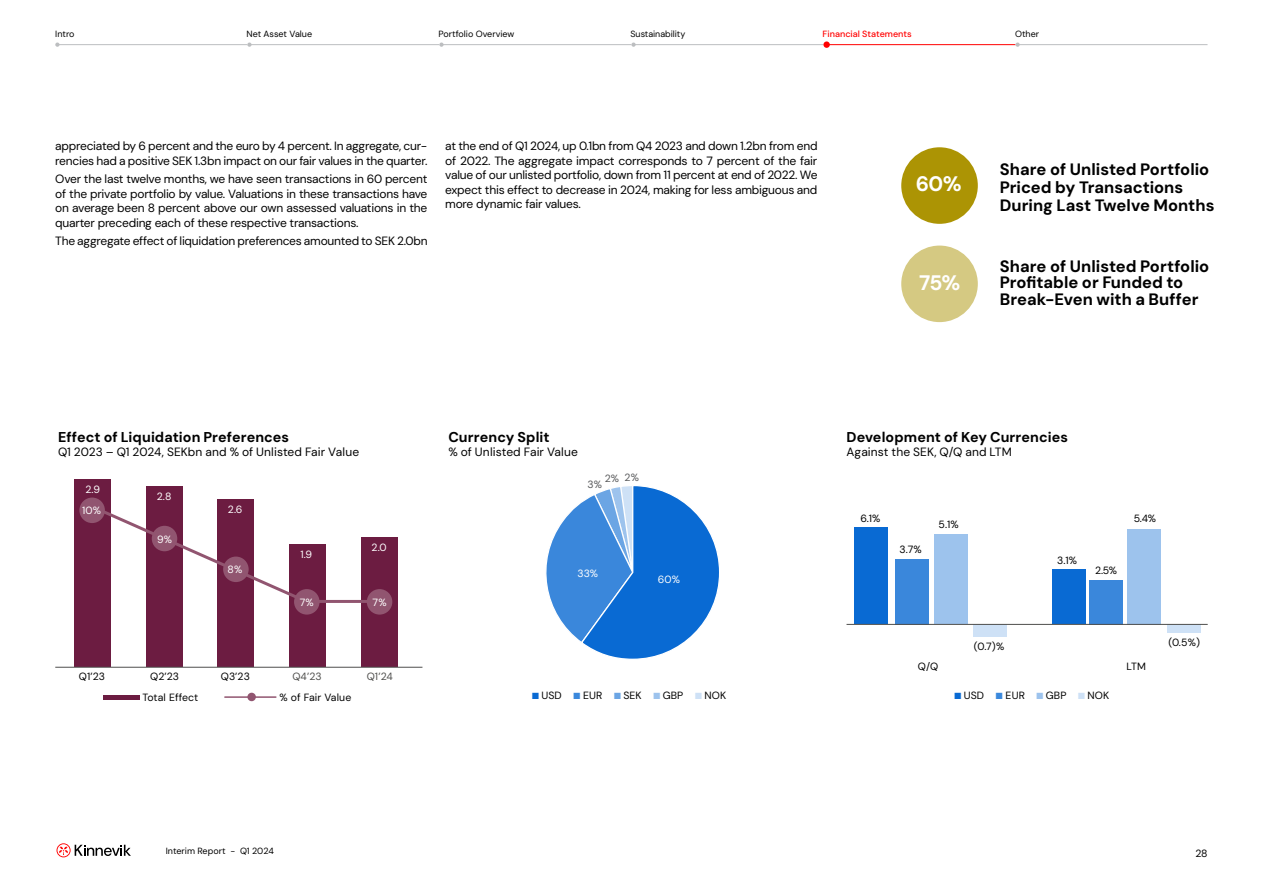
<style>
.page{position:relative;width:1263px;height:893px;background:#fff}
.page>*{position:absolute;margin:0;border:0;box-sizing:border-box;transform-origin:0 0}
.t1{font:700 21px "DM Sans";color:#fff}
.t2{font:700 16.5px/18px "DM Sans";color:#000}
.t3{font:700 14.25px "DM Sans";letter-spacing:.005em;color:#000}
.t4{font:12px/14.4px "DM Sans";letter-spacing:-.02em;color:#000;text-align:justify}
.t5{font:12px "DM Sans";letter-spacing:.01em;color:#000}
.t6{font:12px "DM Sans";letter-spacing:.005em;color:#000}
.t7{font:10.5px "DM Sans";letter-spacing:.01em;color:#000}
.t8{font:10.5px "DM Sans";color:#fff}
.t9{font:10.5px "DM Sans";letter-spacing:.01em;color:#4f4f4d}
.t10{font:10.5px "DM Sans";color:#58595b}
.t11{font:9px "DM Sans";color:#000}
.t12{font:500 9px "DM Sans";color:#f00}
.s1{color:#096ad3}
.s2{color:#3a88dc}
.s3{color:#6ba5e4}
.s4{color:#9dc3ed}
.s5{color:#cee1f6}
</style>
<div class="page">
<svg style="left:57px;top:843px;width:74px;height:14px"></svg>
<hr style="left:57px;top:44px;width:190px;height:1px;background:#bcbec0">
<svg style="left:55px;top:43px;width:5px;height:4px"></svg>
<hr style="left:249px;top:44px;width:190px;height:1px;background:#bcbec0">
<svg style="left:247px;top:43px;width:5px;height:4px"></svg>
<hr style="left:441px;top:44px;width:190px;height:1px;background:#bcbec0">
<svg style="left:439px;top:43px;width:5px;height:4px"></svg>
<hr style="left:633px;top:44px;width:190px;height:1px;background:#bcbec0">
<svg style="left:631px;top:43px;width:5px;height:4px"></svg>
<hr style="left:825px;top:44px;width:190px;height:1px;background:#f00">
<div style="left:823px;top:41px;width:7px;height:7px;background:#f00;border-radius:50%"></div>
<hr style="left:1017px;top:44px;width:190px;height:1px;background:#bcbec0">
<svg style="left:1015px;top:43px;width:5px;height:4px"></svg>
<div style="left:901px;top:147px;width:77px;height:77px;background:#ac9404;border-radius:38px"></div>
<div style="left:901px;top:246px;width:77px;height:76px;background:#d5c982;border-radius:38px"></div>
<div style="left:74px;top:480px;width:37px;height:187px;background:#6c1c41"></div>
<div style="left:146px;top:486px;width:37px;height:181px;background:#6c1c41"></div>
<div style="left:217px;top:499px;width:37px;height:168px;background:#6c1c41"></div>
<div style="left:289px;top:544px;width:36px;height:123px;background:#6c1c41"></div>
<div style="left:361px;top:538px;width:36px;height:129px;background:#6c1c41"></div>
<svg style="left:96px;top:504px;width:284px;height:101px"></svg>
<div style="left:152px;top:526px;width:25px;height:25px;background:#915570;border-radius:50%"></div>
<div style="left:1052px;top:570px;width:33px;height:54px;background:#096ad3"></div>
<div style="left:1089px;top:580px;width:33px;height:44px;background:#3a87db"></div>
<div style="left:1127px;top:529px;width:34px;height:95px;background:#9dc3ed"></div>
<div style="left:854px;top:527px;width:33px;height:97px;background:#096ad3"></div>
<div style="left:895px;top:559px;width:34px;height:65px;background:#3a87db"></div>
<div style="left:934px;top:534px;width:33px;height:90px;background:#9dc3ed"></div>
<div style="left:973px;top:624px;width:33px;height:12px;background:#cee1f6"></div>
<div style="left:1167px;top:624px;width:33px;height:9px;background:#cee1f6"></div>
<hr style="left:846px;top:624px;width:362px;height:1px;background:#4f4f4d">
<hr style="left:104px;top:695px;width:36px;height:4px;background:#6c1c41">
<hr style="left:225px;top:696px;width:51px;height:2px;background:#915570">
<div style="left:247px;top:693px;width:9px;height:8px;background:#915570;border-radius:50%"></div>
<hr style="left:55px;top:667px;width:367px;height:1px;background:#4f4f4d">
<div style="left:79px;top:498px;width:26px;height:25px;background:#915570;border-radius:50%"></div>
<div style="left:223px;top:557px;width:26px;height:25px;background:#915570;border-radius:50%"></div>
<div style="left:294px;top:589px;width:26px;height:26px;background:#915570;border-radius:50%"></div>
<div style="left:367px;top:589px;width:25px;height:26px;background:#915570;border-radius:50%"></div>
<svg style="left:546px;top:486px;width:173px;height:173px"></svg>
<p class="t11" style="left:55px;top:28px;width:21px">Intro</p>
<p class="t11" style="left:247px;top:28px;width:67px">Net Asset Value</p>
<p class="t11" style="left:438px;top:28px;width:77px">Portfolio Overview</p>
<p class="t11" style="left:630px;top:28px;width:56px">Sustainability</p>
<p class="t12" style="left:823px;top:28px;width:91px">Financial Statements</p>
<p class="t11" style="left:1015px;top:28px;width:26px">Other</p>
<p class="t4" style="left:55px;top:139px;width:374px">appreciated by 6 percent and the euro by 4 percent. In aggregate, cur&shy;rencies had a positive SEK 1.3bn impact on our fair values in the quarter.</p>
<p class="t4" style="left:55px;top:172px;width:374px">Over the last twelve months, we have seen transactions in 60 percent of the private portfolio by value. Valuations in these transactions have on average been 8 percent above our own assessed valuations in the quarter preceding each of these respective transactions.</p>
<p class="t4" style="left:55px;top:234px;width:374px">The aggregate effect of liquidation preferences amounted to SEK 2.0bn</p>
<p class="t4" style="left:445px;top:139px;width:374px">at the end of Q1 2024, up 0.1bn from Q4 2023 and down 1.2bn from end of 2022. The aggregate impact corresponds to 7 percent of the fair value of our unlisted portfolio, down from 11 percent at end of 2022. We expect this effect to decrease in 2024, making for less ambiguous and more dynamic fair values.</p>
<h1 class="t1" style="left:916px;top:170px;width:47px">60%</h1>
<h1 class="t1" style="left:919px;top:269px;width:43px">75%</h1>
<h2 class="t2" style="left:1000px;top:160px;width:216px">Share of Unlisted Portfolio<br>Priced by Transactions<br>During Last Twelve Months</h2>
<h2 class="t2" style="left:1000px;top:258px;width:211px;line-height:16.5px">Share of Unlisted Portfolio<br>Profitable or Funded to<br>Break-Even with a Buffer</h2>
<p class="t3" style="left:58px;top:428px;width:233px">Effect of Liquidation Preferences</p>
<p class="t6" style="left:58px;top:444px;width:303px">Q1 2023 – Q1 2024, SEKbn and % of Unlisted Fair Value</p>
<p class="t8" style="left:85px;top:483px;width:16px">2.9</p>
<p class="t8" style="left:82px;top:504px;width:20px">10%</p>
<p class="t8" style="left:157px;top:490px;width:16px">2.8</p>
<p class="t8" style="left:157px;top:532px;width:16px">9%</p>
<p class="t8" style="left:228px;top:502px;width:16px">2.6</p>
<p class="t8" style="left:228px;top:563px;width:16px">8%</p>
<p class="t8" style="left:300px;top:547px;width:13px">1.9</p>
<p class="t8" style="left:372px;top:541px;width:17px">2.0</p>
<p class="t8" style="left:300px;top:596px;width:15px">7%</p>
<p class="t8" style="left:373px;top:596px;width:15px">7%</p>
<p class="t7" style="left:79px;top:670px;width:28px">Q1’23</p>
<p class="t7" style="left:150px;top:670px;width:31px">Q2’23</p>
<p class="t7" style="left:221px;top:670px;width:31px">Q3’23</p>
<p class="t9" style="left:292px;top:670px;width:31px">Q4’23</p>
<p class="t9" style="left:367px;top:670px;width:28px">Q1’24</p>
<p class="t7" style="left:142px;top:690px;width:57px">Total Effect</p>
<p class="t7" style="left:280px;top:690px;width:73px">% of Fair Value</p>
<p class="t3" style="left:448px;top:428px;width:103px">Currency Split</p>
<p class="t5" style="left:448px;top:444px;width:131px">% of Unlisted Fair Value</p>
<p class="t10" style="left:605px;top:472px;width:36px">2% 2%</p>
<p class="t10" style="left:587px;top:478px;width:16px">3%</p>
<p class="t8" style="left:577px;top:566px;width:22px">33%</p>
<p class="t8" style="left:658px;top:573px;width:24px">60%</p>
<p class="t7" style="left:532px;top:689px;width:196px"><span class="s1">■</span> USD <span class="s2">■</span> EUR <span class="s3">■</span> SEK <span class="s4">■</span> GBP <span class="s5">■</span> NOK</p>
<p class="t3" style="left:846px;top:428px;width:223px">Development of Key Currencies</p>
<p class="t5" style="left:846px;top:444px;width:167px">Against the SEK, Q/Q and LTM</p>
<p class="t7" style="left:860px;top:511px;width:21px">6.1%</p>
<p class="t7" style="left:899px;top:543px;width:24px">3.7%</p>
<p class="t7" style="left:939px;top:518px;width:22px">5.1%</p>
<p class="t7" style="left:1057px;top:553px;width:21px">3.1%</p>
<p class="t7" style="left:1095px;top:564px;width:23px">2.5%</p>
<p class="t7" style="left:1134px;top:512px;width:24px">5.4%</p>
<p class="t7" style="left:974px;top:640px;width:32px">(0.7)%</p>
<p class="t7" style="left:918px;top:660px;width:22px">Q/Q</p>
<p class="t7" style="left:1127px;top:660px;width:21px">LTM</p>
<p class="t7" style="left:954px;top:689px;width:156px"><span class="s1">■</span> USD <span class="s2">■</span> EUR <span class="s4">■</span> GBP <span class="s5">■</span> NOK</p>
<p class="t7" style="left:1168px;top:636px;width:33px">(0.5%)</p>
<p class="t11" style="left:166px;top:845px;width:109px">Interim Report - Q1 2024</p>
<p class="t7" style="left:1195px;top:846px;width:14px">28</p>
</div>
